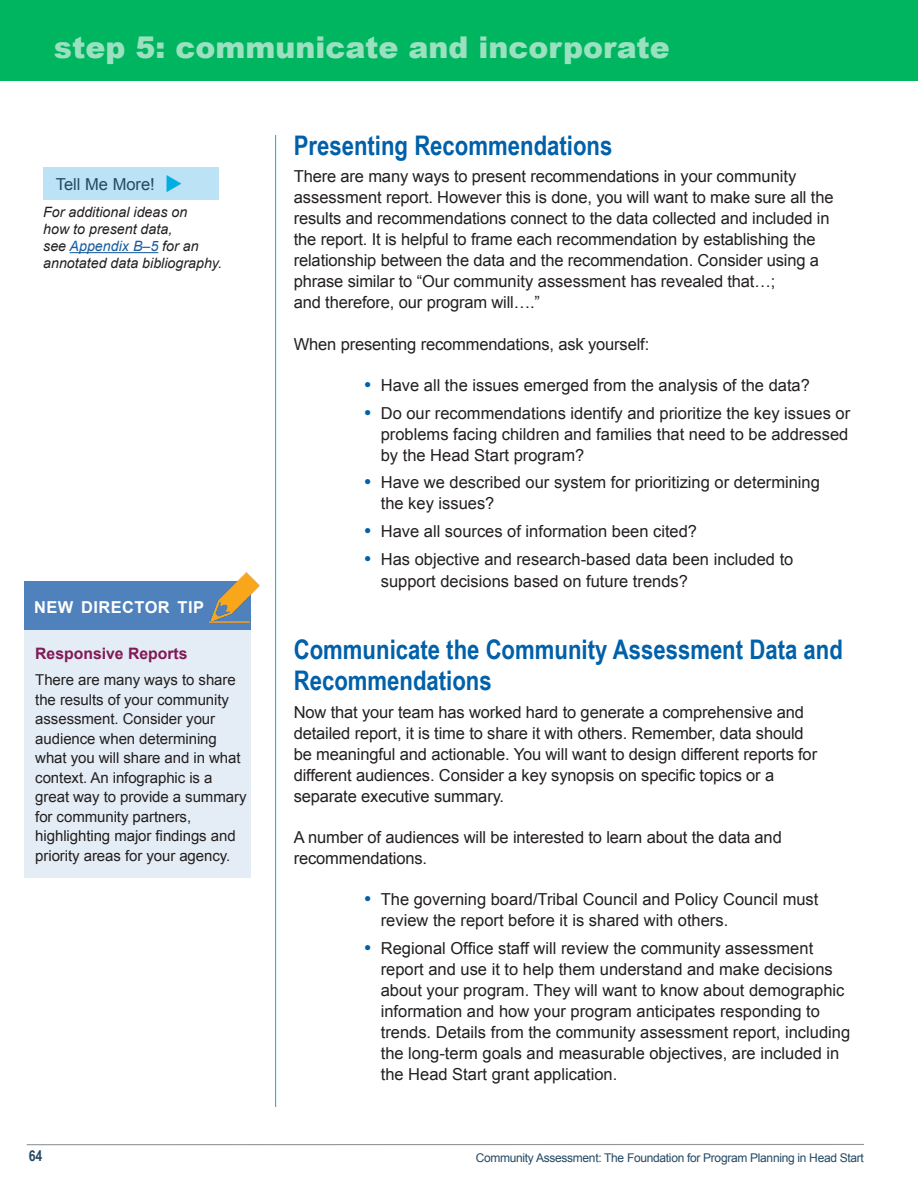
<style>
.page{position:relative;width:918px;height:1188px;background:#fff}
.page>*{position:absolute;margin:0;border:0;box-sizing:border-box;transform-origin:0 0}
.t1{font:900 30px "Arial";color:#99e1bf}
.t2{font:700 27px/31.5px "Arial Narrow";color:#0060a9}
.t3{font:16.5px/21px "Arial";color:#231f20}
.t4{font:700 16.5px "Arial";letter-spacing:.025em;color:#fff}
.t5{font:16.5px "Arial";color:#234963}
.t6{font:700 15.75px "Arial";color:#811955}
.t7{font:15px/19.5px "Arial";letter-spacing:-.005em;color:#231f20}
.t8{font:700 15px "Arial Narrow";color:#234963}
.t9{font:italic 14.25px/17.1px "Arial";color:#231f20}
.t10{font:12px "Arial";letter-spacing:-.025em;color:#234963}
.s1{color:#175d9e}
</style>
<div class="page">
<hr style="left:27px;top:1144px;width:837px;height:1px;background:#939598">
<hr style="left:275px;top:135px;width:1px;height:972px;background:#00aee0">
<div style="left:0;top:0;width:918px;height:81px;background:#00b55f"></div>
<hr style="left:70px;top:252px;width:88px;height:1px;background:#175d9e">
<div style="left:24px;top:628px;width:227px;height:250px;background:#e4ecf5"></div>
<div style="left:43px;top:167px;width:176px;height:33px;background:#bbe2f5"></div>
<div style="left:24px;top:581px;width:226px;height:49px;background:#4f81bd"></div>
<img style="left:210px;top:572px;width:50px;height:54px">
<hr style="left:209px;top:621px;width:41px;height:2px;background:#f89e1e">
<h1 class="t1" style="left:54px;top:26px;width:617px">step 5: communicate and incorporate</h1>
<p class="t5" style="left:56px;top:173px;width:101px">Tell Me More!</p>
<p class="t9" style="left:43px;top:204px;width:180px">For additional ideas on<br>how to present data,<br>see <span class="s1">Appendix B–5</span> for an annotated data bibliography.</p>
<h3 class="t4" style="left:34px;top:597px;width:171px">NEW DIRECTOR TIP</h3>
<h4 class="t6" style="left:35px;top:643px;width:154px">Responsive Reports</h4>
<p class="t7" style="left:35px;top:670px;width:213px">There are many ways to share the results of your community assessment. Consider your audience when determining what you will share and in what context. An infographic is a great way to provide a summary for community partners, highlighting major findings and priority areas for your agency.</p>
<p class="t8" style="left:29px;top:1144px;width:15px">64</p>
<h2 class="t2" style="left:294px;top:128px;width:320px">Presenting Recommendations</h2>
<p class="t3" style="left:294px;top:166px;width:541px">There are many ways to present recommendations in your community assessment report. However this is done, you will want to make sure all the results and recommendations connect to the data collected and included in the report. It is helpful to frame each recommendation by establishing the relationship between the data and the recommendation. Consider using a phrase similar to “Our community assessment has revealed that…;<br>and therefore, our program will….”</p>
<p class="t3" style="left:294px;top:334px;width:357px">When presenting recommendations, ask yourself:</p>
<p class="t3" style="left:364px;top:375px;width:447px"><sup>●</sup> Have all the issues emerged from the analysis of the data?</p>
<p class="t3" style="left:381px;top:403px;width:471px;text-align:justify;text-indent:-16px"><sup>●</sup> Do our recommendations identify and prioritize the key issues or problems facing children and families that need to be addressed by the Head Start program?</p>
<p class="t3" style="left:381px;top:472px;width:441px;text-indent:-16px"><sup>●</sup> Have we described our system for prioritizing or determining the key issues?</p>
<p class="t3" style="left:364px;top:521px;width:334px"><sup>●</sup> Have all sources of information been cited?</p>
<p class="t3" style="left:381px;top:548px;width:414px;line-height:21.6px;text-indent:-16px"><sup>●</sup> Has objective and research-based data been included to support decisions based on future trends?</p>
<h2 class="t2" style="left:294px;top:632px;width:551px">Communicate the Community Assessment Data and<br>Recommendations</h2>
<p class="t3" style="left:294px;top:702px;width:525px">Now that your team has worked hard to generate a comprehensive and detailed report, it is time to share it with others. Remember, data should be meaningful and actionable. You will want to design different reports for different audiences. Consider a key synopsis on specific topics or a separate executive summary.</p>
<p class="t3" style="left:294px;top:827px;width:490px">A number of audiences will be interested to learn about the data and recommendations.</p>
<p class="t3" style="left:381px;top:889px;width:439px;text-indent:-16px"><sup>●</sup> The governing board/Tribal Council and Policy Council must review the report before it is shared with others.</p>
<p class="t3" style="left:381px;top:938px;width:471px;text-indent:-16px"><sup>●</sup> Regional Office staff will review the community assessment report and use it to help them understand and make decisions about your program. They will want to know about demographic information and how your program anticipates responding to trends. Details from the community assessment report, including the long-term goals and measurable objectives, are included in the Head Start grant application.</p>
<p class="t10" style="left:476px;top:1150px;width:390px">Community Assessment: The Foundation for Program Planning in Head Start</p>
</div>
